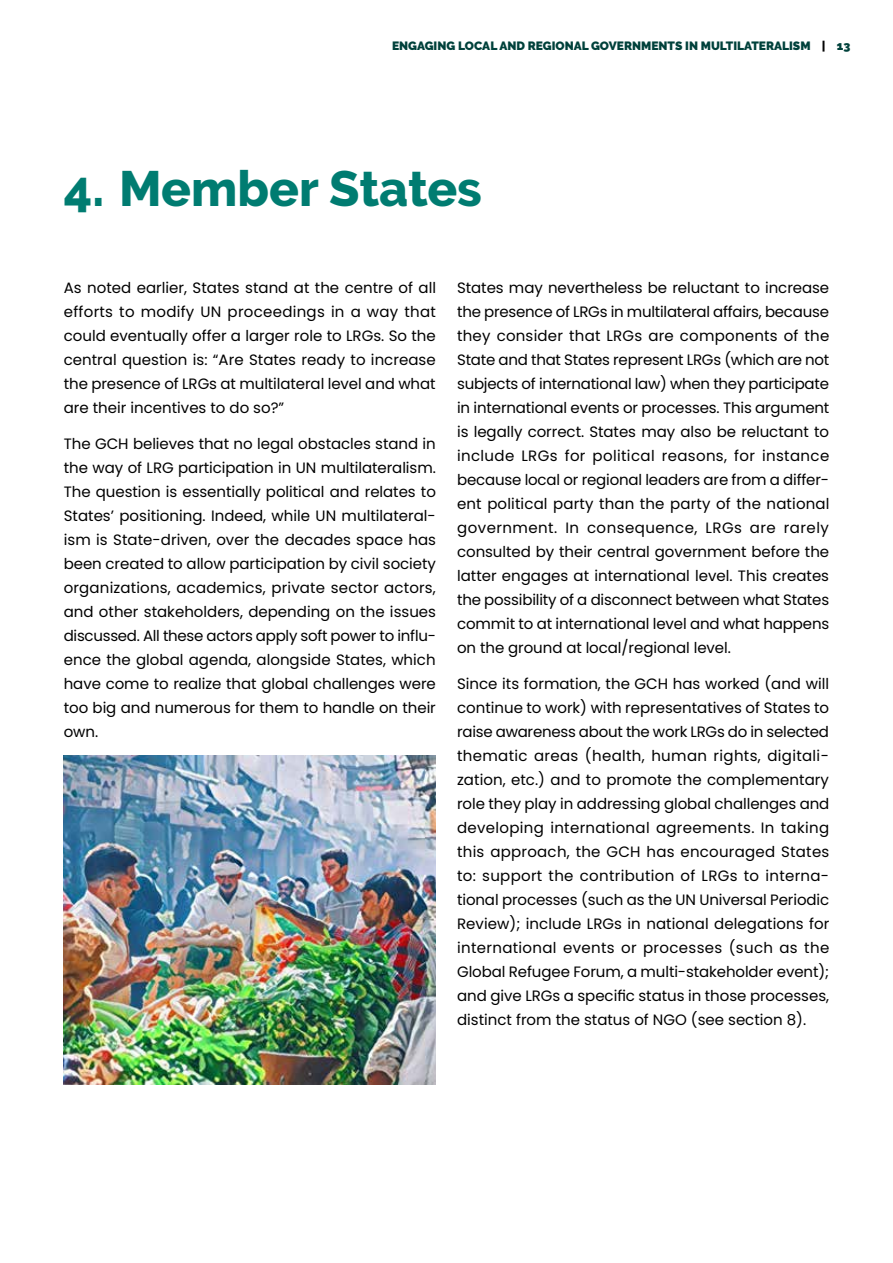
<style>
.page{position:relative;width:893px;height:1263px;background:#fff}
.page>*{position:absolute;margin:0;border:0;box-sizing:border-box;transform-origin:0 0}
.t1{font:800 49.5px "Raleway";color:#007c71}
.t2{font:15px/24px "Poppins";letter-spacing:-.005em;color:#000;text-align:justify}
.t3{font:900 12px "Raleway";color:#00413b}
.s1{color:#000}
</style>
<div class="page">
<img style="left:64px;top:755px;width:372px;height:330px">
<p class="t3" style="left:392px;top:39px;width:460px">ENGAGING LOCAL AND REGIONAL GOVERNMENTS IN MULTILATERALISM <span class="s1">|</span> 13</p>
<h1 class="t1" style="left:64px;top:160px;width:420px">4. Member States</h1>
<p class="t2" style="left:64px;top:276px;width:374px">As noted earlier, States stand at the centre of all efforts to modify UN proceedings in a way that could eventually offer a larger role to LRGs. So the central question is: “Are States ready to increase the presence of LRGs at multilateral level and what are their incentives to do so?”</p>
<p class="t2" style="left:64px;top:432px;width:374px">The GCH believes that no legal obstacles stand in the way of LRG participation in UN multilateralism.<br>The question is essentially political and relates to States’ positioning. Indeed, while UN multilateral&shy;ism is State-driven, over the decades space has been created to allow participation by civil society organizations, academics, private sector actors, and other stakeholders, depending on the issues discussed. All these actors apply soft power to influ&shy;ence the global agenda, alongside States, which have come to realize that global challenges were too big and numerous for them to handle on their own.</p>
<p class="t2" style="left:457px;top:276px;width:374px">States may nevertheless be reluctant to increase the presence of LRGs in multilateral affairs, because they consider that LRGs are components of the State and that States represent LRGs (which are not subjects of international law) when they participate in international events or processes. This argument is legally correct. States may also be reluctant to include LRGs for political reasons, for instance because local or regional leaders are from a differ&shy;ent political party than the party of the national government. In consequence, LRGs are rarely consulted by their central government before the latter engages at international level. This creates the possibility of a disconnect between what States commit to at international level and what happens on the ground at local/regional level.</p>
<p class="t2" style="left:457px;top:672px;width:374px">Since its formation, the GCH has worked (and will continue to work) with representatives of States to raise awareness about the work LRGs do in selected thematic areas (health, human rights, digitali&shy;zation, etc.) and to promote the complementary role they play in addressing global challenges and developing international agreements. In taking this approach, the GCH has encouraged States to: support the contribution of LRGs to interna&shy;tional processes (such as the UN Universal Periodic Review); include LRGs in national delegations for international events or processes (such as the Global Refugee Forum, a multi-stakeholder event); and give LRGs a specific status in those processes, distinct from the status of NGO (see section 8).</p>
</div>
